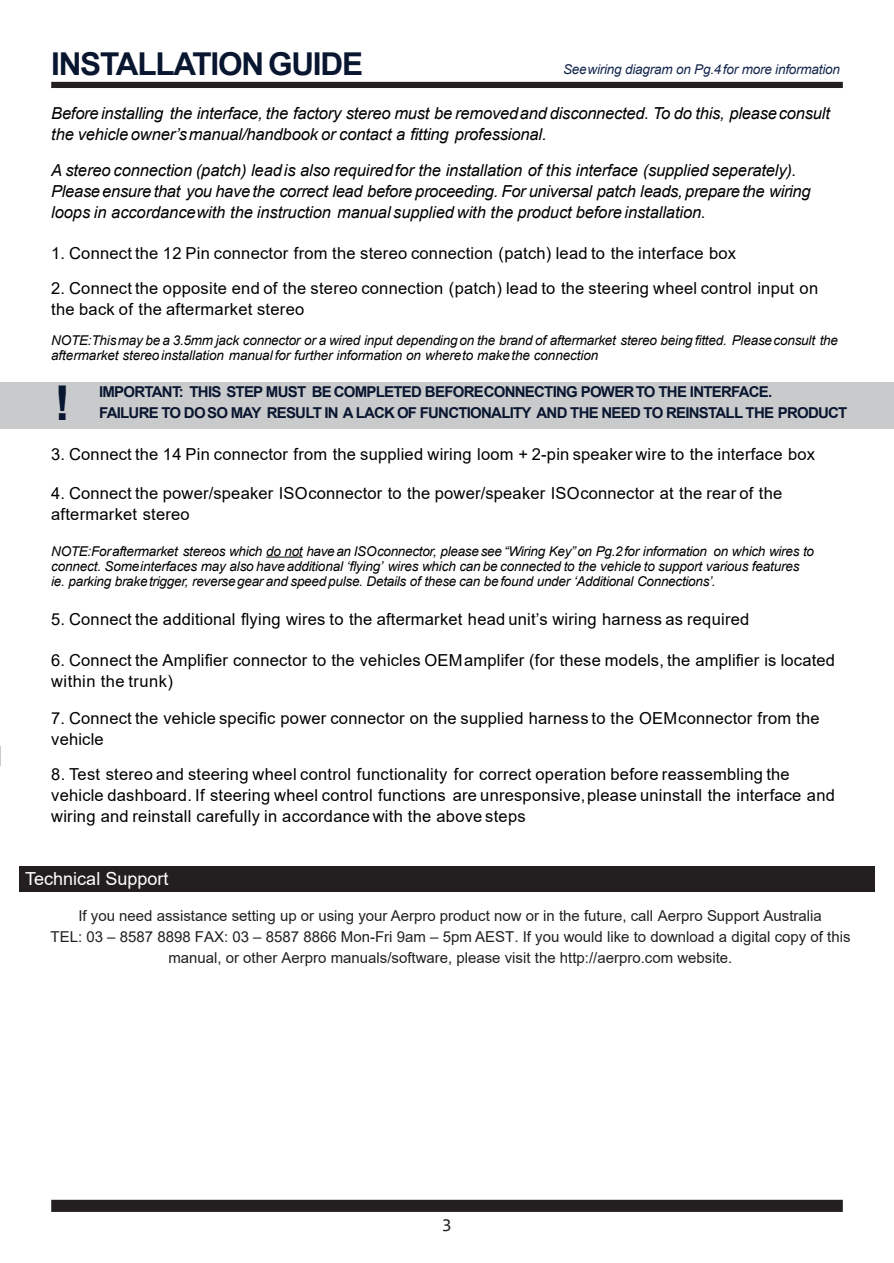
<style>
.page{position:relative;width:894px;height:1263px;background:#fff}
.page>*{position:absolute;margin:0;border:0;box-sizing:border-box;transform-origin:0 0}
.t1{font:700 48px "Arial";color:#091630}
.t2{font:700 31.5px "Arial";letter-spacing:-.04em;color:#091630}
.t3{font:18px "Arial";color:#fff}
.t4{font:18px "Consolas";color:#231f20}
.t5{font:16.5px/21px "Arial";letter-spacing:.015em;color:#000}
.t6{font:italic 16.5px/21px "Arial";letter-spacing:-.01em;color:#000}
.t7{font:15px/20.9px "Arial";color:#231f20;text-align:center}
.t8{font:700 15px "Arial";letter-spacing:-.05em;color:#091630}
.t9{font:italic 13.5px/15px "Arial";letter-spacing:-.015em;color:#000}
.t10{font:italic 13.5px "Arial";letter-spacing:-.015em;color:#15274e}
</style>
<div class="page">
<div style="left:51px;top:82px;width:791px;height:6px;background:#231f20"></div>
<hr style="left:266px;top:557px;width:37px;height:1px;background:#000">
<div style="left:0;top:382px;width:893px;height:46px;background:#c9cacc"></div>
<div style="left:51px;top:1200px;width:791px;height:12px;background:#231f20;border:3px solid #231f20"></div>
<div style="left:19px;top:867px;width:855px;height:25px;background:#231f20"></div>
<h2 class="t2" style="left:51px;top:52px;width:313px">INSTALLATION GUIDE</h2>
<p class="t6" style="left:51px;top:105px;width:779px">Before installing the interface, the factory stereo must be removed and disconnected. To do this, please consult the vehicle owner’s manual/handbook or contact a fitting professional.</p>
<p class="t6" style="left:51px;top:162px;width:760px">A stereo connection (patch) lead is also required for the installation of this interface (supplied seperately).<br>Please ensure that you have the correct lead before proceeding. For universal patch leads, prepare the wiring loops in accordance with the instruction manual supplied with the product before installation.</p>
<p class="t5" style="left:51px;top:244px;width:686px">1. Connect the 12 Pin connector from the stereo connection (patch) lead to the interface box</p>
<p class="t10" style="left:563px;top:64px;width:278px">See wiring diagram on Pg.4 for more information</p>
<p class="t5" style="left:51px;top:279px;width:768px">2. Connect the opposite end of the stereo connection (patch) lead to the steering wheel control input on the back of the aftermarket stereo</p>
<p class="t9" style="left:51px;top:334px;width:788px">NOTE: This may be a 3.5mm jack connector or a wired input depending on the brand of aftermarket stereo being fitted. Please consult the aftermarket stereo installation manual for further information on where to make the connection</p>
<h1 class="t1" style="left:54px;top:385px;width:17px">!</h1>
<p class="t8" style="left:99px;top:386px;width:674px">IMPORTANT: THIS STEP MUST BE COMPLETED BEFORE CONNECTING POWER TO THE INTERFACE.</p>
<p class="t8" style="left:99px;top:407px;width:749px">FAILURE TO DO SO MAY RESULT IN A LACK OF FUNCTIONALITY AND THE NEED TO REINSTALL THE PRODUCT</p>
<p class="t5" style="left:51px;top:445px;width:765px">3. Connect the 14 Pin connector from the supplied wiring loom + 2-pin speaker wire to the interface box</p>
<p class="t5" style="left:51px;top:484px;width:732px">4. Connect the power/speaker ISO connector to the power/speaker ISO connector at the rear of the aftermarket stereo</p>
<p class="t9" style="left:51px;top:545px;width:764px">NOTE: For aftermarket stereos which do not have an ISO connector, please see “Wiring Key” on Pg.2 for information on which wires to connect. Some interfaces may also have additional ‘flying’ wires which can be connected to the vehicle to support various features ie. parking brake trigger, reverse gear and speed pulse. Details of these can be found under ‘Additional Connections’.</p>
<p class="t5" style="left:51px;top:611px;width:699px">5. Connect the additional flying wires to the aftermarket head unit’s wiring harness as required</p>
<p class="t5" style="left:51px;top:651px;width:785px">6. Connect the Amplifier connector to the vehicles OEM amplifer (for these models, the amplifier is located within the trunk)</p>
<p class="t5" style="left:51px;top:709px;width:769px">7. Connect the vehicle specific power connector on the supplied harness to the OEM connector from the vehicle</p>
<p class="t5" style="left:51px;top:765px;width:784px">8. Test stereo and steering wheel control functionality for correct operation before reassembling the vehicle dashboard. If steering wheel control functions are unresponsive, please uninstall the interface and wiring and reinstall carefully in accordance with the above steps</p>
<p class="t3" style="left:25px;top:872px;width:145px">Technical Support</p>
<p class="t7" style="left:50px;top:907px;width:801px">If you need assistance setting up or using your Aerpro product now or in the future, call Aerpro Support Australia<br>TEL: 03 – 8587 8898 FAX: 03 – 8587 8866 Mon-Fri 9am – 5pm AEST. If you would like to download a digital copy of this manual, or other Aerpro manuals/software, please visit the http://aerpro.com website.</p>
<p class="t4" style="left:442px;top:1217px;width:11px">3</p>
</div>
